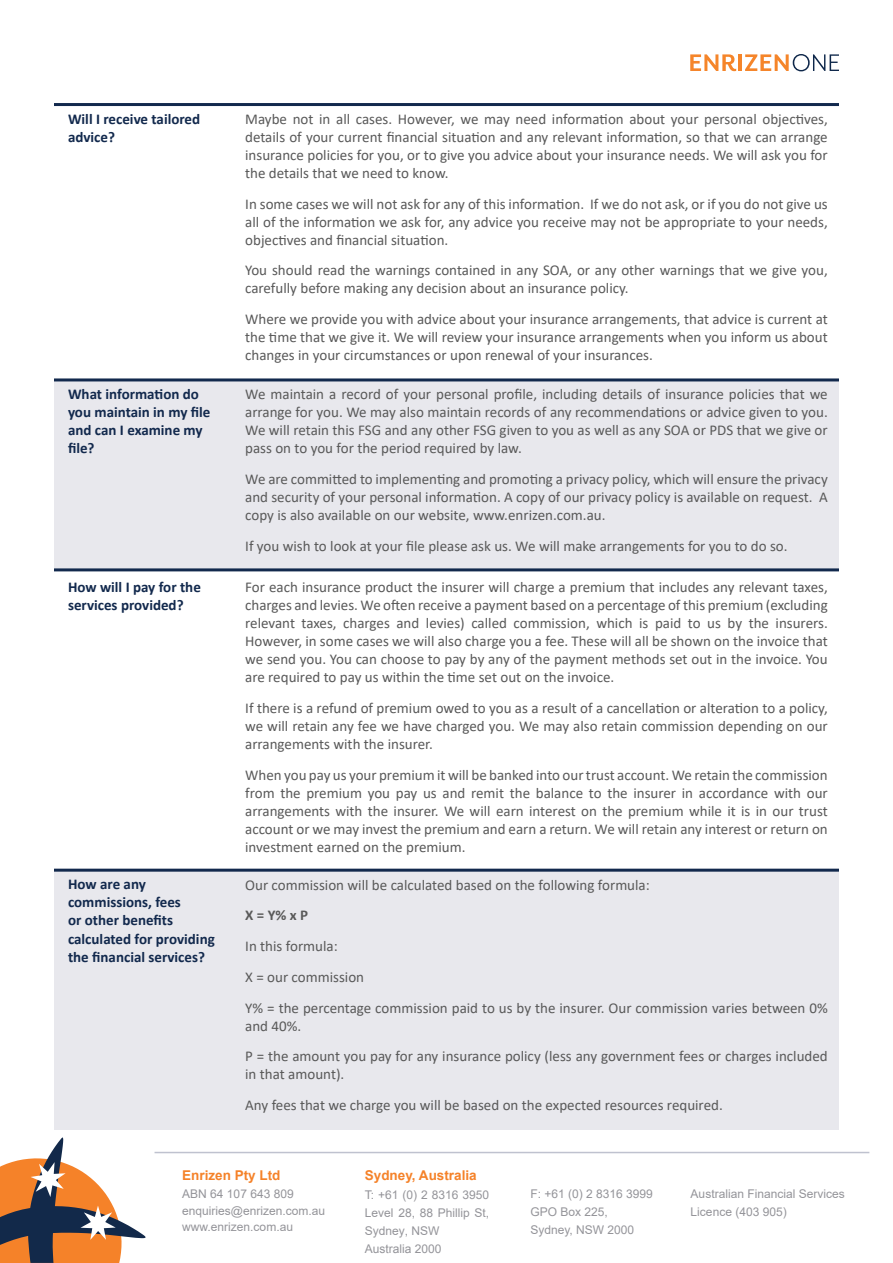
<style>
.page{position:relative;width:893px;height:1263px;background:#fff}
.page>*{position:absolute;margin:0;border:0;box-sizing:border-box;transform-origin:0 0}
.t1{font:15px/18px "Calibri";color:#595959;text-align:justify}
.t2{font:700 15px/18px "Calibri";color:#12294d}
.t3{font:700 15px "Calibri";color:#595959}
.t4{font:700 13.5px "Arial";color:#f58229}
.t5{font:12px/18px "Arial";color:#949499}
</style>
<div class="page">
<svg style="left:690px;top:54px;width:46px;height:17px"></svg>
<hr style="left:739px;top:54px;width:3px;height:17px;background:#f5852a">
<svg style="left:745px;top:54px;width:94px;height:17px"></svg>
<div style="left:54px;top:381px;width:785px;height:189px;background:#e8e8ed"></div>
<div style="left:54px;top:871px;width:785px;height:259px;background:#e8e8ed"></div>
<hr style="left:54px;top:103px;width:785px;height:3px;background:#12294d">
<hr style="left:54px;top:378px;width:785px;height:3px;background:#12294d">
<hr style="left:54px;top:869px;width:785px;height:3px;background:#12294d">
<hr style="left:54px;top:568px;width:785px;height:3px;background:#12294d">
<svg style="left:0;top:1137px;width:146px;height:126px"></svg>
<hr style="left:155px;top:1152px;width:714px;height:1px;background:#bfc2cf">
<p class="t2" style="left:68px;top:110px;width:134px">Will I receive tailored advice?</p>
<p class="t1" style="left:245px;top:110px;width:584px">Maybe not in all cases. However, we may need information about your personal objectives, details of your current financial situation and any relevant information, so that we can arrange insurance policies for you, or to give you advice about your insurance needs. We will ask you for the details that we need to know.</p>
<p class="t1" style="left:245px;top:194px;width:584px">In some cases we will not ask for any of this information. If we do not ask, or if you do not give us all of the information we ask for, any advice you receive may not be appropriate to your needs, objectives and financial situation.</p>
<p class="t1" style="left:245px;top:261px;width:584px">You should read the warnings contained in any SOA, or any other warnings that we give you, carefully before making any decision about an insurance policy.</p>
<p class="t1" style="left:245px;top:310px;width:584px">Where we provide you with advice about your insurance arrangements, that advice is current at the time that we give it. We will review your insurance arrangements when you inform us about changes in your circumstances or upon renewal of your insurances.</p>
<p class="t2" style="left:68px;top:385px;width:144px">What information do you maintain in my file and can I examine my file?</p>
<p class="t1" style="left:245px;top:385px;width:584px">We maintain a record of your personal profile, including details of insurance policies that we arrange for you. We may also maintain records of any recommendations or advice given to you.<br>We will retain this FSG and any other FSG given to you as well as any SOA or PDS that we give or pass on to you for the period required by law.</p>
<p class="t1" style="left:245px;top:470px;width:584px">We are committed to implementing and promoting a privacy policy, which will ensure the privacy and security of your personal information. A copy of our privacy policy is available on request. A copy is also available on our website, www.enrizen.com.au.</p>
<p class="t1" style="left:245px;top:536px;width:544px">If you wish to look at your file please ask us. We will make arrangements for you to do so.</p>
<p class="t2" style="left:68px;top:578px;width:134px">How will I pay for the services provided?</p>
<p class="t1" style="left:245px;top:578px;width:584px">For each insurance product the insurer will charge a premium that includes any relevant taxes, charges and levies. We often receive a payment based on a percentage of this premium (excluding relevant taxes, charges and levies) called commission, which is paid to us by the insurers.<br>However, in some cases we will also charge you a fee. These will all be shown on the invoice that we send you. You can choose to pay by any of the payment methods set out in the invoice. You are required to pay us within the time set out on the invoice.</p>
<p class="t1" style="left:245px;top:699px;width:584px">If there is a refund of premium owed to you as a result of a cancellation or alteration to a policy, we will retain any fee we have charged you. We may also retain commission depending on our arrangements with the insurer.</p>
<p class="t1" style="left:245px;top:765px;width:584px">When you pay us your premium it will be banked into our trust account. We retain the commission from the premium you pay us and remit the balance to the insurer in accordance with our arrangements with the insurer. We will earn interest on the premium while it is in our trust account or we may invest the premium and earn a return. We will retain any interest or return on investment earned on the premium.</p>
<p class="t2" style="left:68px;top:875px;width:148px">How are any commissions, fees<br>or other benefits calculated for providing the financial services?</p>
<p class="t1" style="left:245px;top:875px;width:406px">Our commission will be calculated based on the following formula:</p>
<p class="t3" style="left:245px;top:905px;width:64px">X = Y% x P</p>
<p class="t1" style="left:245px;top:937px;width:94px">In this formula:</p>
<p class="t1" style="left:245px;top:967px;width:120px">X = our commission</p>
<p class="t1" style="left:245px;top:998px;width:584px">Y% = the percentage commission paid to us by the insurer. Our commission varies between 0% and 40%.</p>
<p class="t1" style="left:245px;top:1047px;width:584px">P = the amount you pay for any insurance policy (less any government fees or charges included in that amount).</p>
<p class="t1" style="left:245px;top:1096px;width:479px">Any fees that we charge you will be based on the expected resources required.</p>
<p class="t4" style="left:182px;top:1166px;width:100px">Enrizen Pty Ltd</p>
<p class="t5" style="left:182px;top:1185px;width:113px">ABN 64 107 643 809</p>
<p class="t5" style="left:182px;top:1202px;width:144px">enquiries@enrizen.com.au</p>
<p class="t5" style="left:182px;top:1218px;width:112px">www.enrizen.com.au</p>
<p class="t4" style="left:365px;top:1166px;width:113px">Sydney, Australia</p>
<p class="t5" style="left:365px;top:1186px;width:126px">T: +61 (0) 2 8316 3950<br>Level 28, 88 Phillip St,<br>Sydney, NSW<br>Australia 2000</p>
<p class="t5" style="left:530px;top:1185px;width:124px">F: +61 (0) 2 8316 3999</p>
<p class="t5" style="left:530px;top:1203px;width:79px">GPO Box 225,</p>
<p class="t5" style="left:530px;top:1221px;width:105px">Sydney, NSW 2000</p>
<p class="t5" style="left:691px;top:1185px;width:156px">Australian Financial Services<br>Licence (403 905)</p>
</div>
